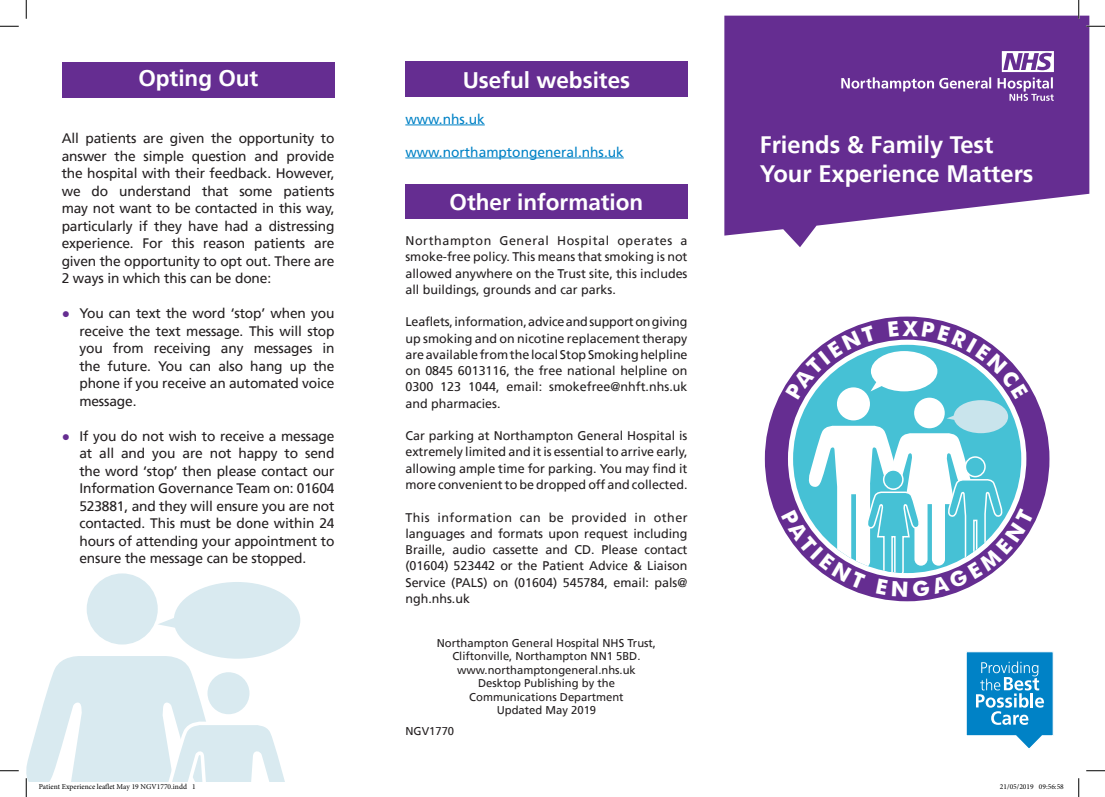
<style>
.page{position:relative;width:1105px;height:797px;background:#fff}
.page>*{position:absolute;margin:0;border:0;box-sizing:border-box;transform-origin:0 0}
.t1{font:700 23.75px/28.5px "Frutiger";color:#fff}
.t2{font:700 22.5px "Frutiger";color:#fff}
.t3{font:13.75px/17.5px "Frutiger";letter-spacing:-.01em;color:#231f20;text-align:justify}
.t4{font:13.75px "Frutiger";color:#0082c6}
.t5{font:12.5px/16.2px "Frutiger";color:#231f20;text-align:justify}
.t6{font:11.25px/13.5px "Frutiger";color:#231f20;text-align:center}
.t7{font:7.5px "Minion Pro";color:#000}
.s1{font-family:"Arial";color:#652d91}
</style>
<div class="page">
<svg style="left:724px;top:16px;width:365px;height:231px;fill:#652d91"></svg>
<svg style="left:841px;top:51px;width:213px;height:50px;background:#7c4ca1"></svg>
<svg style="left:966px;top:651px;width:87px;height:97px"></svg>
<svg style="left:765px;top:316px;width:284px;height:285px"></svg>
<div style="left:793px;top:345px;width:228px;height:228px;background:#46c1d5;border-radius:50%"></div>
<div style="left:954px;top:400px;width:54px;height:33px;background:#c9e4ec;border-radius:50%"></div>
<div style="left:837px;top:387px;width:33px;height:33px;background:#fff;border-radius:50%"></div>
<div style="left:914px;top:397px;width:31px;height:31px;background:#fff;border-radius:50%"></div>
<div style="left:405px;top:184px;width:282px;height:35px;background:#652d91"></div>
<div style="left:405px;top:62px;width:282px;height:35px;background:#652d91"></div>
<hr style="left:405px;top:125px;width:80px;height:1px;background:#0082c6">
<hr style="left:405px;top:158px;width:219px;height:1px;background:#0082c6">
<div style="left:62px;top:62px;width:273px;height:36px;background:#652d91"></div>
<div style="left:87px;top:573px;width:71px;height:71px;background:#d9eaf0;border-radius:50%"></div>
<div style="left:174px;top:582px;width:126px;height:76px;background:#d9eaf0;border-radius:50%"></div>
<svg style="left:158px;top:614px;width:18px;height:15px"></svg>
<svg style="left:0;top:25px;width:19px;height:2px"></svg>
<svg style="left:1086px;top:25px;width:19px;height:2px"></svg>
<svg style="left:1086px;top:770px;width:19px;height:1px"></svg>
<svg style="left:25px;top:0;width:2px;height:19px"></svg>
<svg style="left:1078px;top:0;width:1px;height:19px"></svg>
<svg style="left:1078px;top:778px;width:1px;height:19px"></svg>
<svg style="left:0;top:655px;width:285px;height:142px"></svg>
<svg style="left:785px;top:320px;width:243px;height:80px"></svg>
<svg style="left:781px;top:414px;width:253px;height:183px"></svg>
<h2 class="t2" style="left:138px;top:65px;width:122px">Opting Out</h2>
<p class="t3" style="left:62px;top:129px;width:274px">All patients are given the opportunity to answer the simple question and provide the hospital with their feedback. However, we do understand that some patients may not want to be contacted in this way, particularly if they have had a distressing experience. For this reason patients are given the opportunity to opt out. There are 2 ways in which this can be done:</p>
<p class="t3" style="left:79px;top:305px;width:257px;text-indent:-18px"><span class="s1">●</span> You can text the word ‘stop’ when you receive the text message. This will stop you from receiving any messages in the future. You can also hang up the phone if you receive an automated voice message.</p>
<p class="t3" style="left:79px;top:427px;width:257px;text-indent:-18px"><span class="s1">●</span> If you do not wish to receive a message at all and you are not happy to send the word ‘stop’ then please contact our Information Governance Team on: 01604<br>523881, and they will ensure you are not contacted. This must be done within 24 hours of attending your appointment to ensure the message can be stopped.</p>
<h2 class="t2" style="left:463px;top:67px;width:169px">Useful websites</h2>
<p class="t4" style="left:405px;top:111px;width:81px">www.nhs.uk</p>
<p class="t4" style="left:405px;top:144px;width:220px">www.northamptongeneral.nhs.uk</p>
<h2 class="t2" style="left:450px;top:189px;width:195px">Other information</h2>
<p class="t5" style="left:405px;top:233px;width:284px">Northampton General Hospital operates a smoke-free policy. This means that smoking is not allowed anywhere on the Trust site, this includes all buildings, grounds and car parks.</p>
<p class="t5" style="left:405px;top:314px;width:284px">Leaflets, information, advice and support on giving up smoking and on nicotine replacement therapy are available from the local Stop Smoking helpline on 0845 6013116, the free national helpline on 0300 123 1044, email: smokefree@nhft.nhs.uk and pharmacies.</p>
<p class="t5" style="left:405px;top:428px;width:284px">Car parking at Northampton General Hospital is extremely limited and it is essential to arrive early, allowing ample time for parking. You may find it more convenient to be dropped off and collected.</p>
<p class="t5" style="left:405px;top:509px;width:284px">This information can be provided in other languages and formats upon request including Braille, audio cassette and CD. Please contact (01604) 523442 or the Patient Advice &amp; Liaison Service (PALS) on (01604) 545784, email: pals@ ngh.nhs.uk</p>
<p class="t6" style="left:437px;top:636px;width:221px">Northampton General Hospital NHS Trust,<br>Cliftonville, Northampton NN1 5BD. www.northamptongeneral.nhs.uk<br>Desktop Publishing by the<br>Communications Department<br>Updated May 2019</p>
<p class="t6" style="left:405px;top:724px;width:50px">NGV1770</p>
<h1 class="t1" style="left:760px;top:131px;width:275px">Friends &amp; Family Test<br>Your Experience Matters</h1>
<p class="t7" style="left:39px;top:782px;width:158px">Patient Experience leaflet May 19 NGV1770.indd 1</p>
<p class="t7" style="left:1000px;top:782px;width:65px">21/05/2019 09:56:58</p>
</div>
